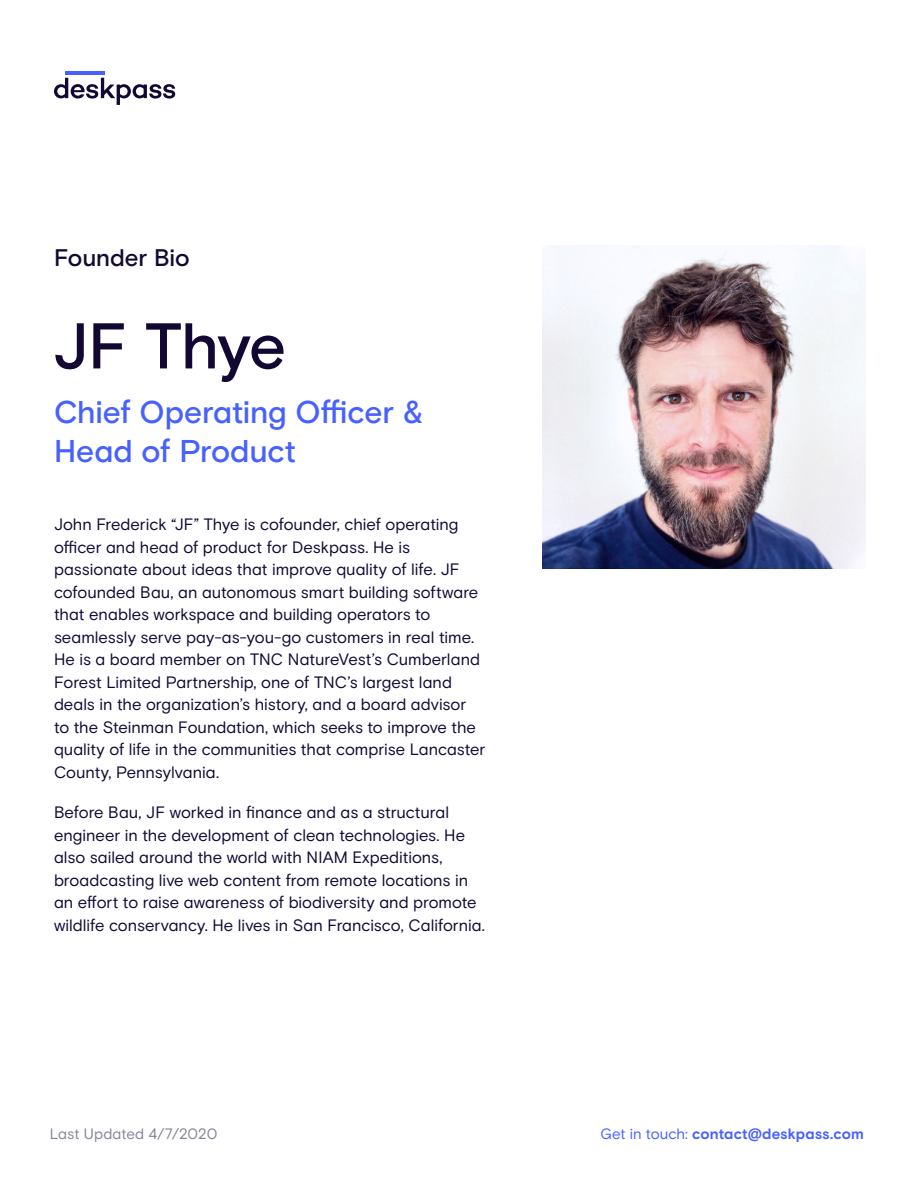
<style>
.page{position:relative;width:918px;height:1188px;background:#fff}
.page>*{position:absolute;margin:0;border:0;box-sizing:border-box;transform-origin:0 0}
.t1{font:500 64.5px "Basis Grotesque Pro";letter-spacing:-.02em;color:#120833}
.t2{font:500 31.5px "Basis Grotesque Pro";letter-spacing:-.005em;color:#4761ff}
.t3{font:500 24px "Basis Grotesque Pro";letter-spacing:-.005em;color:#120833}
.t4{font:16.5px/22.5px "Basis Grotesque Pro";color:#120833}
.t5{font:700 15px "Basis Grotesque Pro";letter-spacing:.01em;color:#4761ff}
.t6{font:15px "Basis Grotesque Pro";letter-spacing:.005em;color:#888399}
.s1{font-weight:400}
</style>
<div class="page">
<svg style="left:54px;top:78px;width:121px;height:27px"></svg>
<hr style="left:65px;top:71px;width:39px;height:3px;background:#4761ff">
<img style="left:543px;top:246px;width:322px;height:322px">
<p class="t3" style="left:54px;top:244px;width:137px">Founder Bio</p>
<p class="t1" style="left:52px;top:308px;width:235px">JF Thye</p>
<p class="t2" style="left:54px;top:393px;width:371px">Chief Operating Officer &amp;</p>
<p class="t2" style="left:54px;top:432px;width:244px">Head of Product</p>
<p class="t4" style="left:54px;top:514px;width:433px">John Frederick “JF” Thye is cofounder, chief operating officer and head of product for Deskpass. He is passionate about ideas that improve quality of life. JF cofounded Bau, an autonomous smart building software that enables workspace and building operators to seamlessly serve pay-as-you-go customers in real time.<br>He is a board member on TNC NatureVest’s Cumberland Forest Limited Partnership, one of TNC’s largest land deals in the organization’s history, and a board advisor to the Steinman Foundation, which seeks to improve the quality of life in the communities that comprise Lancaster County, Pennsylvania.</p>
<p class="t4" style="left:54px;top:802px;width:432px">Before Bau, JF worked in finance and as a structural engineer in the development of clean technologies. He also sailed around the world with NIAM Expeditions, broadcasting live web content from remote locations in an effort to raise awareness of biodiversity and promote wildlife conservancy. He lives in San Francisco, California.</p>
<p class="t6" style="left:50px;top:1125px;width:169px">Last Updated 4/7/2020</p>
<p class="t5" style="left:600px;top:1125px;width:265px"><span class="s1">Get in touch:</span> contact@deskpass.com</p>
</div>
